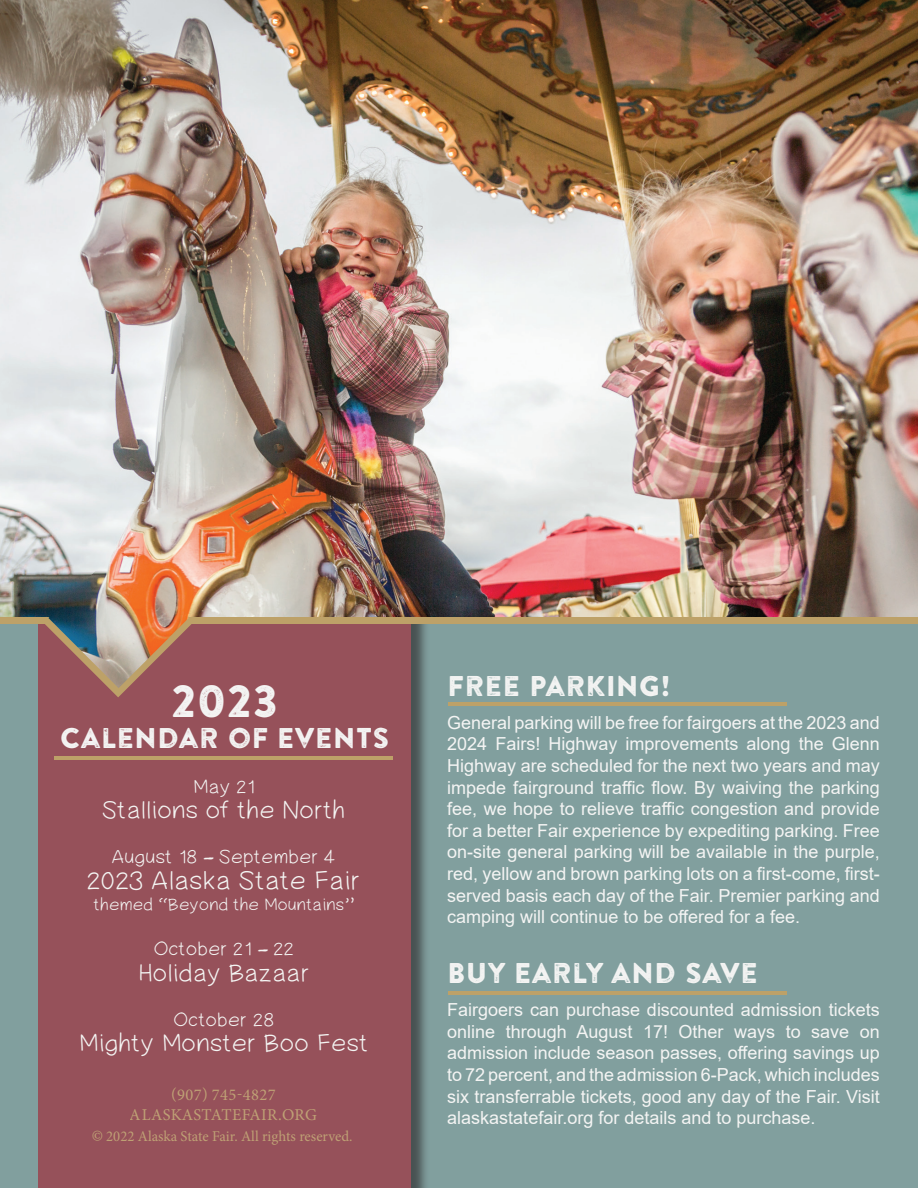
<style>
.page{position:relative;width:918px;height:1188px;background:#fff}
.page>*{position:absolute;margin:0;border:0;box-sizing:border-box;transform-origin:0 0}
.t1{font:45px "Brandon Printed One";color:#f4f4f3}
.t2{font:28.5px "Brandon Printed One";color:#f4f4f3}
.t3{font:25.5px "PW Simple Handwriting";color:#f4f5f3}
.t4{font:24px "PW Simple Handwriting";color:#f4f5f3}
.t5{font:18.75px "PW Simple Handwriting";color:#f4f5f3}
.t6{font:18px/21.6px "Arial";color:#f4f4f3;text-align:justify}
.t7{font:16.5px/19.5px "Minion Pro";letter-spacing:.02em;color:#c3aa78;text-align:center}
.t8{font:16.5px "PW Simple Handwriting";color:#f4f5f3}
.t9{font:15px "Minion Pro";color:#c3aa78}
.s1{font-family:"ARBLANCA"}
.s2{font-family:"Segoe Print"}
.s3{font-size:16.5px}
</style>
<div class="page">
<div style="left:0;top:623px;width:918px;height:565px;background:#819f9e"></div>
<div style="left:40px;top:564px;width:389px;height:624px;background:#231f20;opacity:.6"></div>
<div style="left:38px;top:562px;width:372px;height:626px;background:#96515a"></div>
<svg style="left:40px;top:623px;width:157px;height:74px"></svg>
<img style="left:0;top:0;width:918px;height:617px">
<hr style="left:54px;top:756px;width:339px;height:3px;background:#bda168">
<hr style="left:449px;top:702px;width:338px;height:4px;background:#bda168">
<hr style="left:449px;top:991px;width:338px;height:4px;background:#bda168">
<div style="left:0;top:617px;width:918px;height:6px;background:#bda168"></div>
<img style="left:48px;top:548px;width:141px;height:140px">
<h1 class="t1" style="left:171px;top:673px;width:109px">2023</h1>
<h2 class="t2" style="left:60px;top:721px;width:331px">CALENDAR OF EVENTS</h2>
<p class="t5" style="left:194px;top:778px;width:63px">May 21</p>
<h3 class="t4" style="left:103px;top:799px;width:245px">Stallions of the North</h3>
<p class="t5" style="left:113px;top:849px;width:225px">August 18 <span class="s1">–</span> September 4</p>
<h3 class="t3" style="left:88px;top:869px;width:275px">2023 Alaska State Fair</h3>
<p class="t8" style="left:95px;top:898px;width:262px">themed <span class="s2">“</span>Beyond the Mountains<span class="s2">”</span></p>
<p class="t5" style="left:154px;top:941px;width:142px">October 21 <span class="s1">–</span> 22</p>
<h3 class="t4" style="left:138px;top:962px;width:174px">Holiday Bazaar</h3>
<p class="t5" style="left:174px;top:1011px;width:102px">October 28</p>
<h3 class="t4" style="left:80px;top:1033px;width:291px">Mighty Monster Boo Fest</h3>
<p class="t7" style="left:130px;top:1085px;width:188px">(907) 745-4827<br>ALASKASTATEFAIR.ORG</p>
<p class="t9" style="left:92px;top:1127px;width:262px"><span class="s3">©</span> 2022 Alaska State Fair. All rights reserved.</p>
<h2 class="t2" style="left:447px;top:668px;width:225px">FREE PARKING!</h2>
<p class="t6" style="left:447px;top:712px;width:434px">General parking will be free for fairgoers at the 2023 and 2024 Fairs! Highway improvements along the Glenn Highway are scheduled for the next two years and may impede fairground traffic flow. By waiving the parking fee, we hope to relieve traffic congestion and provide for a better Fair experience by expediting parking. Free on-site general parking will be available in the purple, red, yellow and brown parking lots on a first-come, first&shy;served basis each day of the Fair. Premier parking and camping will continue to be offered for a fee.</p>
<h2 class="t2" style="left:447px;top:955px;width:312px">BUY EARLY AND SAVE</h2>
<p class="t6" style="left:447px;top:999px;width:434px">Fairgoers can purchase discounted admission tickets online through August 17! Other ways to save on admission include season passes, offering savings up to 72 percent, and the admission 6-Pack, which includes six transferrable tickets, good any day of the Fair. Visit alaskastatefair.org for details and to purchase.</p>
</div>
